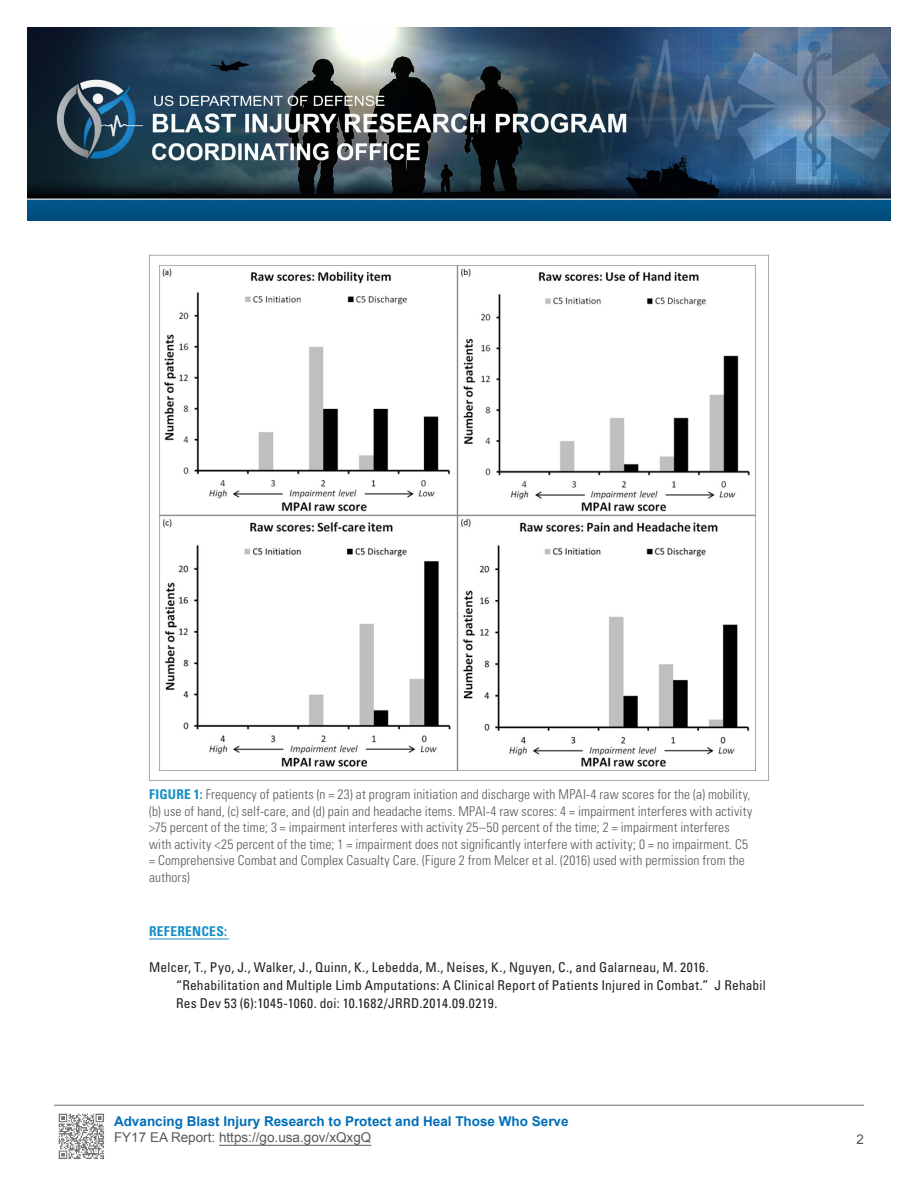
<style>
.page{position:relative;width:918px;height:1188px;background:#fff}
.page>*{position:absolute;margin:0;border:0;box-sizing:border-box;transform-origin:0 0}
.Figure_Notes{font:300 condensed 13.5px/16.5px "Univers LT Std";letter-spacing:.01em;color:#57585a}
.Reference{font:condensed 13.5px/18px "Univers LT Std";letter-spacing:.015em;color:#231f20}
.t1{font:700 13.5px "Arial";color:#006eb8}
.t2{font:13.5px "Arial";color:#57585a}
.Reference-2{font:700 condensed 13.5px "Univers LT Std";letter-spacing:.02em;color:#158fc7}
.s1{font-weight:700;color:#158fc7}
</style>
<div class="page">
<img style="left:27px;top:27px;width:864px;height:193px">
<hr style="left:219px;top:1145px;width:152px;height:1px;background:#57585a">
<img style="left:58px;top:1113px;width:46px;height:46px">
<hr style="left:54px;top:1105px;width:810px;height:1px;background:#6c6d70">
<hr style="left:149px;top:939px;width:78px;height:1px;background:#158fc7">
<img style="left:160px;top:265px;width:596px;height:506px">
<p class="Figure_Notes" style="left:149px;top:786px;width:605px"><span class="s1">FIGURE 1:</span> Frequency of patients (n = 23) at program initiation and discharge with MPAI-4 raw scores for the (a) mobility, (b) use of hand, (c) self-care, and (d) pain and headache items. MPAI-4 raw scores: 4 = impairment interferes with activity &gt;75 percent of the time; 3 = impairment interferes with activity 25–50 percent of the time; 2 = impairment interferes with activity &lt;25 percent of the time; 1 = impairment does not significantly interfere with activity; 0 = no impairment. C5 = Comprehensive Combat and Complex Casualty Care. (Figure 2 from Melcer et al. (2016) used with permission from the authors)</p>
<p class="Reference-2" style="left:149px;top:923px;width:80px">REFERENCES:</p>
<p class="Reference" style="left:176px;top:958px;width:591px;text-indent:-27px">Melcer, T., Pyo, J., Walker, J., Quinn, K., Lebedda, M., Neises, K., Nguyen, C., and Galarneau, M. 2016. “Rehabilitation and Multiple Limb Amputations: A Clinical Report of Patients Injured in Combat.” J Rehabil<br>Res Dev 53 (6):1045-1060. doi: 10.1682/JRRD.2014.09.0219.</p>
<p class="t1" style="left:114px;top:1112px;width:456px">Advancing Blast Injury Research to Protect and Heal Those Who Serve</p>
<p class="t2" style="left:114px;top:1129px;width:259px">FY17 EA Report: https://go.usa.gov/xQxgQ</p>
<p class="t2" style="left:856px;top:1130px;width:9px">2</p>
</div>
